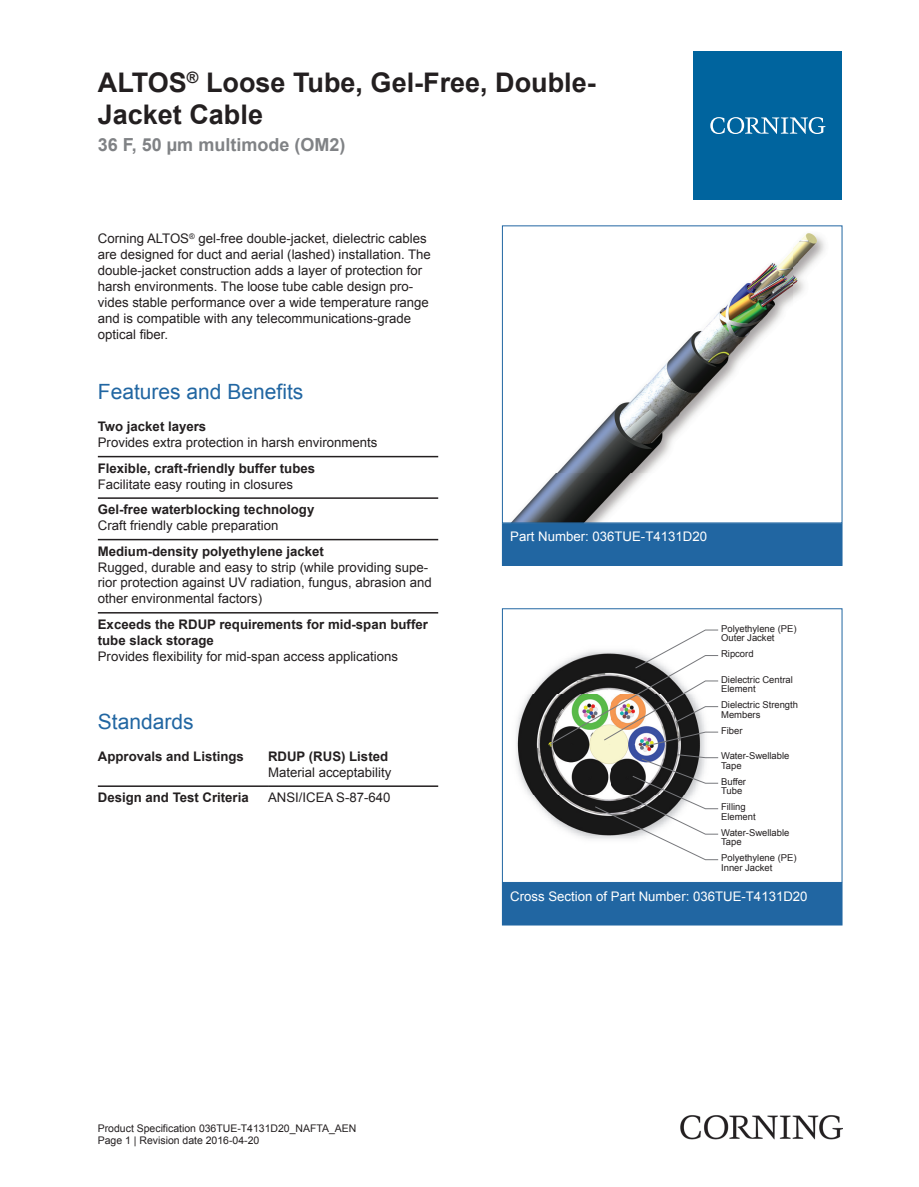
<style>
.page{position:relative;width:919px;height:1187px;background:#fff}
.page>*{position:absolute;margin:0;border:0;box-sizing:border-box;transform-origin:0 0}
.t1{font:700 27px/32.4px "Arial";color:#231f20}
.t2{font:21px "Arial";color:#2166a2}
.t3{font:700 18px "Arial";color:#808285}
.t4{font:13.2px/15.9px "Arial";color:#231f20}
.t5{font:700 13.2px/15.9px "Arial";color:#231f20}
.t6{font:13.2px "Arial";color:#fff}
.t7{font:10.5px/12.6px "Arial";color:#231f20}
.t8{font:9.45px/9.4px "Arial";color:#231f20}
</style>
<div class="page">
<img style="left:512px;top:233px;width:313px;height:288px">
<div style="left:502px;top:523px;width:340px;height:42px;background:#2166a2"></div>
<div style="left:502px;top:523px;width:340px;height:43px;border:1px solid #2166a2"></div>
<img style="left:516px;top:672px;width:33px;height:146px">
<svg style="left:549px;top:629px;width:169px;height:231px"></svg>
<div style="left:502px;top:608px;width:340px;height:274px;border:1px solid #2166a2"></div>
<div style="left:502px;top:883px;width:340px;height:41px;background:#2166a2"></div>
<div style="left:502px;top:882px;width:340px;height:43px;border:1px solid #2166a2"></div>
<hr style="left:98px;top:456px;width:340px;height:1px;background:#231f20">
<hr style="left:98px;top:497px;width:340px;height:2px;background:#231f20">
<hr style="left:98px;top:539px;width:340px;height:1px;background:#231f20">
<hr style="left:98px;top:612px;width:340px;height:1px;background:#231f20">
<hr style="left:98px;top:785px;width:170px;height:1px;background:#231f20">
<hr style="left:268px;top:785px;width:170px;height:1px;background:#231f20">
<div style="left:693px;top:51px;width:149px;height:149px;background:#00649e"></div>
<svg style="left:710px;top:117px;width:115px;height:17px"></svg>
<img style="left:680px;top:1115px;width:162px;height:24px">
<h1 class="t1" style="left:98px;top:67px;width:499px">ALTOS<sup>®</sup> Loose Tube, Gel-Free, Double-<br>Jacket Cable</h1>
<h3 class="t3" style="left:98px;top:132px;width:249px">36 F, 50 µm multimode (OM2)</h3>
<p class="t4" style="left:98px;top:231px;width:334px">Corning ALTOS<sup>®</sup> gel -free double -jacket, dielectric cables are designed for duct and aerial (lashed) installation. The double -jacket construction adds a layer of protection for harsh environments. The loose tube cable design pro&shy;vides stable performance over a wide temperature range and is compatible with any telecommunications -grade optical fiber.</p>
<h2 class="t2" style="left:98px;top:378px;width:207px">Features and Benefits</h2>
<p class="t5" style="left:98px;top:419px;width:110px">Two jacket layers</p>
<p class="t4" style="left:98px;top:434px;width:281px">Provides extra protection in harsh environments</p>
<p class="t5" style="left:98px;top:460px;width:219px">Flexible, craft-friendly buffer tubes</p>
<p class="t4" style="left:98px;top:476px;width:197px">Facilitate easy routing in closures</p>
<p class="t5" style="left:98px;top:502px;width:218px">Gel-free waterblocking technology</p>
<p class="t4" style="left:98px;top:517px;width:182px">Craft friendly cable preparation</p>
<p class="t5" style="left:98px;top:543px;width:227px">Medium-density polyethylene jacket</p>
<p class="t4" style="left:98px;top:559px;width:335px">Rugged, durable and easy to strip (while providing supe&shy;rior protection against UV radiation, fungus, abrasion and other environmental factors)</p>
<p class="t5" style="left:98px;top:616px;width:331px">Exceeds the RDUP requirements for mid-span buffer tube slack storage</p>
<p class="t4" style="left:98px;top:648px;width:302px">Provides flexibility for mid-span access applications</p>
<h2 class="t2" style="left:98px;top:707px;width:97px">Standards</h2>
<p class="t5" style="left:98px;top:748px;width:147px">Approvals and Listings</p>
<p class="t5" style="left:268px;top:748px;width:122px">RDUP (RUS) Listed</p>
<p class="t4" style="left:268px;top:764px;width:125px">Material acceptability</p>
<p class="t5" style="left:98px;top:790px;width:152px">Design and Test Criteria</p>
<p class="t4" style="left:268px;top:789px;width:124px">ANSI/ICEA S-87-640</p>
<p class="t6" style="left:510px;top:527px;width:198px">Part Number: 036TUE-T4131D20</p>
<p class="t8" style="left:721px;top:623px;width:77px">Polyethylene (PE)<br>Outer Jacket</p>
<p class="t8" style="left:721px;top:649px;width:34px">Ripcord</p>
<p class="t8" style="left:721px;top:674px;width:73px">Dielectric Central<br>Element</p>
<p class="t8" style="left:721px;top:700px;width:78px">Dielectric Strength<br>Members</p>
<p class="t8" style="left:721px;top:725px;width:23px">Fiber</p>
<p class="t8" style="left:721px;top:751px;width:70px">Water-Swellable<br>Tape</p>
<p class="t8" style="left:721px;top:776px;width:26px">Buffer<br>Tube</p>
<p class="t8" style="left:721px;top:802px;width:36px">Filling<br>Element</p>
<p class="t8" style="left:721px;top:827px;width:70px">Water-Swellable<br>Tape</p>
<p class="t8" style="left:721px;top:853px;width:77px">Polyethylene (PE)<br>Inner Jacket</p>
<p class="t6" style="left:510px;top:887px;width:299px">Cross Section of Part Number: 036TUE-T4131D20</p>
<p class="t7" style="left:98px;top:1121px;width:260px">Product Specification 036TUE-T4131D20_NAFTA_AEN<br>Page 1 | Revision date 2016-04-20</p>
</div>
